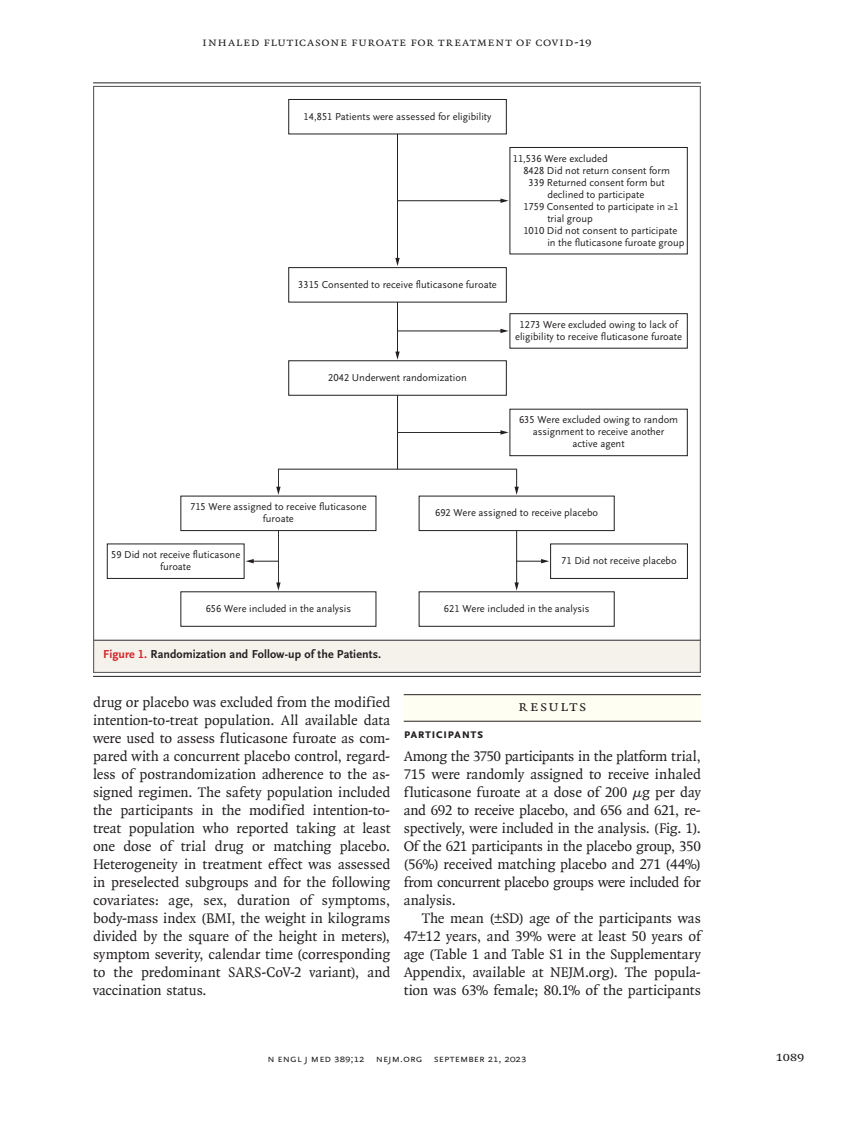
<style>
.page{position:relative;width:851px;height:1134px;background:#fff}
.page>*{position:absolute;margin:0;border:0;box-sizing:border-box;transform-origin:0 0}
.head1{font:15.75px "OTNEJM Quadraat Small Cap";letter-spacing:.09em;color:#231f20}
.paragraph{font:15px/18px "OTNEJM Quadraat";letter-spacing:-.005em;color:#231f20;text-align:justify}
.paragraph_first{font:15px/18px "OTNEJM Quadraat";letter-spacing:-.025em;color:#231f20;text-align:justify}
.Folio{font:14.25px "OTNEJM Quadraat Cap";color:#231f20}
.head2_after{font:700 13.5px "OTNEJM Scala Sans Small LF Cap";letter-spacing:.02em;color:#231f20}
.runninghd{font:12.75px "OTNEJM Quadraat Small Cap";letter-spacing:.05em;color:#231f20}
.figuretitle{font:700 12px "OTNEJM Scala Sans LF";letter-spacing:.005em;color:#231f20}
.t1{font:10.8px "OTNEJM Scala Sans LF Cap";letter-spacing:.01em;color:#231f20}
.t2{font:10.5px/12px "OTNEJM Scala Sans LF";color:#231f20;text-align:center}
.s1{color:#d1232a}
.s2{font-family:"OTNEJM Scala Sans LF Small Cap"}
</style>
<div class="page">
<div style="left:404px;top:694px;width:296px;height:27px;background:#fffef2"></div>
<hr style="left:404px;top:721px;width:296px;height:1px;background:#231f20">
<hr style="left:404px;top:694px;width:296px;height:1px;background:#231f20">
<hr style="left:93px;top:676px;width:607px;height:1px;background:#231f20">
<hr style="left:93px;top:82px;width:607px;height:1px;background:#231f20">
<div style="left:94px;top:640px;width:606px;height:32px;background:#f5f1eb"></div>
<div style="left:93px;top:640px;width:607px;height:33px;border:1px solid #636366"></div>
<svg style="left:106px;top:99px;width:582px;height:528px"></svg>
<div style="left:181px;top:496px;width:195px;height:35px;background:#fff"></div>
<div style="left:180px;top:496px;width:196px;height:35px;border:1px solid #231f20"></div>
<div style="left:419px;top:496px;width:195px;height:35px;background:#fff"></div>
<div style="left:418px;top:496px;width:196px;height:35px;border:1px solid #231f20"></div>
<div style="left:289px;top:361px;width:217px;height:34px;background:#fff"></div>
<div style="left:288px;top:360px;width:218px;height:36px;border:1px solid #231f20"></div>
<div style="left:289px;top:268px;width:217px;height:34px;background:#fff"></div>
<div style="left:288px;top:267px;width:218px;height:35px;border:1px solid #231f20"></div>
<hr style="left:397px;top:395px;width:1px;height:74px;background:#231f20">
<div style="left:289px;top:99px;width:217px;height:35px;background:#fff"></div>
<div style="left:288px;top:99px;width:218px;height:35px;border:1px solid #231f20"></div>
<hr style="left:397px;top:134px;width:1px;height:125px;background:#231f20">
<svg style="left:395px;top:258px;width:4px;height:8px"></svg>
<div style="left:510px;top:147px;width:177px;height:107px;background:#fff"></div>
<div style="left:509px;top:147px;width:178px;height:107px;border:1px solid #231f20"></div>
<hr style="left:397px;top:200px;width:105px;height:1px;background:#231f20">
<svg style="left:500px;top:199px;width:8px;height:4px"></svg>
<hr style="left:397px;top:302px;width:1px;height:51px;background:#231f20">
<svg style="left:395px;top:352px;width:4px;height:8px"></svg>
<div style="left:510px;top:314px;width:177px;height:34px;background:#fff"></div>
<div style="left:509px;top:313px;width:178px;height:36px;border:1px solid #231f20"></div>
<hr style="left:397px;top:331px;width:105px;height:1px;background:#231f20">
<svg style="left:500px;top:329px;width:8px;height:4px"></svg>
<div style="left:510px;top:409px;width:177px;height:47px;background:#fff"></div>
<div style="left:509px;top:409px;width:178px;height:47px;border:1px solid #231f20"></div>
<hr style="left:397px;top:432px;width:105px;height:1px;background:#231f20">
<svg style="left:500px;top:430px;width:8px;height:5px"></svg>
<div style="left:107px;top:544px;width:137px;height:34px;background:#fff"></div>
<div style="left:107px;top:544px;width:137px;height:35px;border:1px solid #231f20"></div>
<div style="left:550px;top:544px;width:137px;height:34px;background:#fff"></div>
<div style="left:550px;top:544px;width:137px;height:35px;border:1px solid #231f20"></div>
<svg style="left:276px;top:469px;width:4px;height:26px"></svg>
<svg style="left:517px;top:559px;width:32px;height:4px"></svg>
<svg style="left:245px;top:559px;width:33px;height:4px"></svg>
<svg style="left:514px;top:469px;width:5px;height:26px"></svg>
<div style="left:419px;top:592px;width:195px;height:34px;background:#fff"></div>
<div style="left:418px;top:591px;width:196px;height:36px;border:1px solid #231f20"></div>
<div style="left:181px;top:592px;width:195px;height:34px;background:#fff"></div>
<div style="left:180px;top:591px;width:196px;height:36px;border:1px solid #231f20"></div>
<hr style="left:278px;top:531px;width:1px;height:53px;background:#231f20">
<svg style="left:276px;top:582px;width:4px;height:9px"></svg>
<hr style="left:516px;top:531px;width:1px;height:53px;background:#231f20">
<svg style="left:514px;top:582px;width:5px;height:9px"></svg>
<hr style="left:278px;top:469px;width:238px;height:1px;background:#231f20">
<p class="runninghd" style="left:202px;top:35px;width:391px">Inhaled Fluticasone Furoate for Treatment of Covid-19</p>
<p class="t2" style="left:303px;top:111px;width:189px">14,851 Patients were assessed for eligibility</p>
<p class="t2" style="left:298px;top:279px;width:200px">3315 Consented to receive fluticasone furoate</p>
<p class="t2" style="left:328px;top:372px;width:140px">2042 Underwent randomization</p>
<p class="t2" style="left:513px;top:153px;width:96px">11,536 Were excluded</p>
<p class="t2" style="left:523px;top:165px;width:148px">8428 Did not return consent form</p>
<p class="t2" style="left:528px;top:177px;width:138px">339 Returned consent form but</p>
<p class="t2" style="left:547px;top:189px;width:98px">declined to participate</p>
<p class="t2" style="left:523px;top:201px;width:157px">1759 Consented to participate in ≥1</p>
<p class="t2" style="left:547px;top:213px;width:47px">trial group</p>
<p class="t2" style="left:523px;top:225px;width:155px">1010 Did not consent to participate</p>
<p class="t2" style="left:547px;top:237px;width:138px">in the fluticasone furoate group</p>
<p class="t2" style="left:515px;top:319px;width:168px">1273 Were excluded owing to lack of eligibility to receive fluticasone furoate</p>
<p class="t2" style="left:519px;top:414px;width:161px">635 Were excluded owing to random assignment to receive another active agent</p>
<p class="t2" style="left:190px;top:501px;width:178px">715 Were assigned to receive fluticasone furoate</p>
<p class="t2" style="left:435px;top:507px;width:164px">692 Were assigned to receive placebo</p>
<p class="t2" style="left:111px;top:549px;width:131px">59 Did not receive fluticasone furoate</p>
<p class="t2" style="left:561px;top:555px;width:117px">71 Did not receive placebo</p>
<p class="t2" style="left:206px;top:603px;width:147px">656 Were included in the analysis</p>
<p class="t2" style="left:444px;top:603px;width:147px">621 Were included in the analysis</p>
<p class="figuretitle" style="left:103px;top:648px;width:279px"><span class="s1">Figure 1.</span> Randomization and Follow-up of the Patients.</p>
<p class="paragraph" style="left:93px;top:693px;width:299px">drug or placebo was excluded from the modified intention-to-treat population. All available data were used to assess fluticasone furoate as com&shy;pared with a concurrent placebo control, regard&shy;less of postrandomization adherence to the as&shy;signed regimen. The safety population included the participants in the modified intention-to&shy;treat population who reported taking at least one dose of trial drug or matching placebo.<br>Heterogeneity in treatment effect was assessed in preselected subgroups and for the following covariates: age, sex, duration of symptoms, body-mass index (BMI, the weight in kilograms divided by the square of the height in meters), symptom severity, calendar time (corresponding to the predominant SARS-CoV-2 variant), and vaccination status.</p>
<p class="head1" style="left:518px;top:697px;width:69px">Results</p>
<p class="head2_after" style="left:404px;top:726px;width:81px">Participants</p>
<p class="paragraph_first" style="left:404px;top:747px;width:299px">Among the 3750 participants in the platform trial, 715 were randomly assigned to receive inhaled fluticasone furoate at a dose of 200 μg per day and 692 to receive placebo, and 656 and 621, re&shy;spectively, were included in the analysis. (Fig. 1).<br>Of the 621 participants in the placebo group, 350 (56%) received matching placebo and 271 (44%) from concurrent placebo groups were included for analysis.</p>
<p class="paragraph" style="left:404px;top:909px;width:299px;text-indent:18px">The mean (±SD) age of the participants was 47±12 years, and 39% were at least 50 years of age (Table 1 and Table S1 in the Supplementary Appendix, available at NEJM.org). The popula&shy;tion was 63% female; 80.1% of the participants</p>
<p class="t1" style="left:267px;top:1053px;width:261px">n engl j med 389;12 nejm.org <span class="s2">September 21, 2023</span></p>
<p class="Folio" style="left:775px;top:1048px;width:30px">1089</p>
</div>
